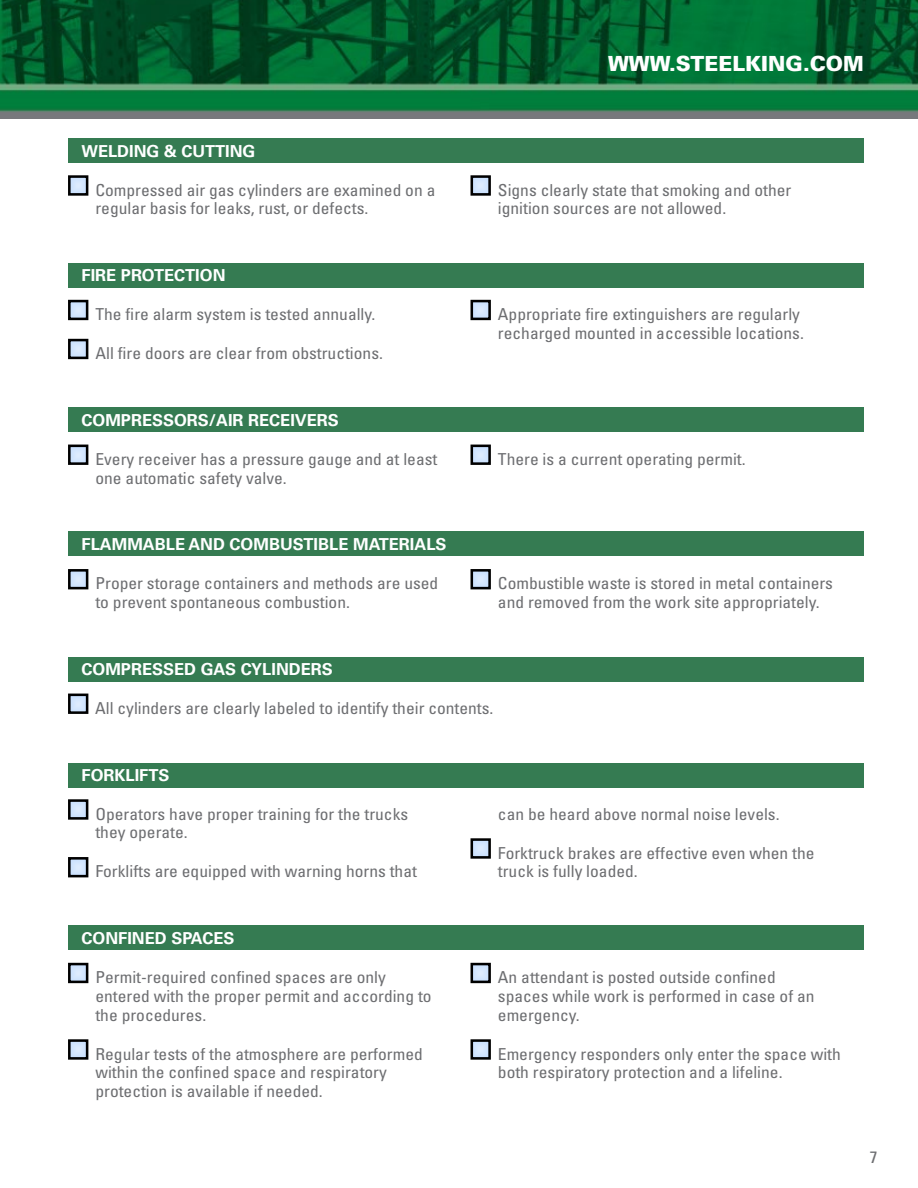
<style>
.page{position:relative;width:918px;height:1188px;background:#fff}
.page>*{position:absolute;margin:0;border:0;box-sizing:border-box;transform-origin:0 0}
.t1{font:900 20.85px "Univers LT Std";color:#fff}
.t2{font:condensed 16.5px/18.8px "Univers LT Std";color:#6d6e71;scale:1.06 1}
.t3{font:700 16.5px "Univers LT Std";color:#fff}
</style>
<div class="page">
<img style="left:0;top:0;width:918px;height:118px">
<div style="left:68px;top:139px;width:796px;height:24px;background:#357b52"></div>
<div style="left:68px;top:531px;width:796px;height:25px;background:#357b52"></div>
<div style="left:68px;top:763px;width:796px;height:25px;background:#357b52"></div>
<div style="left:68px;top:263px;width:796px;height:25px;background:#357b52"></div>
<div style="left:68px;top:657px;width:796px;height:25px;background:#357b52"></div>
<div style="left:68px;top:407px;width:796px;height:25px;background:#357b52"></div>
<div style="left:68px;top:925px;width:796px;height:25px;background:#357b52"></div>
<div style="left:63px;top:170px;width:31px;height:30px;background:#fff;opacity:.85"></div>
<div style="left:68px;top:175px;width:20px;height:21px;border:3px solid #000"></div>
<div style="left:465px;top:170px;width:31px;height:30px;background:#fff;opacity:.85"></div>
<div style="left:471px;top:175px;width:20px;height:21px;border:3px solid #000"></div>
<div style="left:63px;top:294px;width:31px;height:31px;background:#fff;opacity:.85"></div>
<div style="left:68px;top:300px;width:20px;height:20px;border:3px solid #000"></div>
<div style="left:63px;top:333px;width:31px;height:31px;background:#fff;opacity:.85"></div>
<div style="left:68px;top:339px;width:20px;height:20px;border:3px solid #000"></div>
<div style="left:465px;top:294px;width:31px;height:31px;background:#fff;opacity:.85"></div>
<div style="left:471px;top:300px;width:20px;height:20px;border:3px solid #000"></div>
<div style="left:63px;top:439px;width:31px;height:31px;background:#fff;opacity:.85"></div>
<div style="left:68px;top:445px;width:20px;height:20px;border:3px solid #000"></div>
<div style="left:465px;top:439px;width:31px;height:31px;background:#fff;opacity:.85"></div>
<div style="left:471px;top:445px;width:20px;height:20px;border:3px solid #000"></div>
<div style="left:63px;top:564px;width:31px;height:30px;background:#fff;opacity:.85"></div>
<div style="left:68px;top:569px;width:20px;height:20px;border:3px solid #000"></div>
<div style="left:465px;top:564px;width:31px;height:30px;background:#fff;opacity:.85"></div>
<div style="left:471px;top:569px;width:20px;height:20px;border:3px solid #000"></div>
<div style="left:63px;top:688px;width:31px;height:31px;background:#fff;opacity:.85"></div>
<div style="left:68px;top:694px;width:20px;height:20px;border:3px solid #000"></div>
<div style="left:63px;top:794px;width:31px;height:30px;background:#fff;opacity:.85"></div>
<div style="left:68px;top:799px;width:20px;height:21px;border:3px solid #000"></div>
<div style="left:63px;top:852px;width:31px;height:30px;background:#fff;opacity:.85"></div>
<div style="left:68px;top:857px;width:20px;height:20px;border:3px solid #000"></div>
<div style="left:465px;top:833px;width:31px;height:30px;background:#fff;opacity:.85"></div>
<div style="left:471px;top:838px;width:20px;height:21px;border:3px solid #000"></div>
<div style="left:63px;top:957px;width:31px;height:31px;background:#fff;opacity:.85"></div>
<div style="left:68px;top:963px;width:20px;height:20px;border:3px solid #000"></div>
<div style="left:63px;top:1034px;width:31px;height:30px;background:#fff;opacity:.85"></div>
<div style="left:68px;top:1039px;width:20px;height:21px;border:3px solid #000"></div>
<div style="left:465px;top:957px;width:31px;height:31px;background:#fff;opacity:.85"></div>
<div style="left:471px;top:963px;width:20px;height:20px;border:3px solid #000"></div>
<div style="left:465px;top:1034px;width:31px;height:30px;background:#fff;opacity:.85"></div>
<div style="left:471px;top:1039px;width:20px;height:21px;border:3px solid #000"></div>
<p class="t1" style="left:608px;top:50px;width:257px">WWW.STEELKING.COM</p>
<p class="t3" style="left:82px;top:141px;width:175px">WELDING &amp; CUTTING</p>
<p class="t2" style="left:95px;top:180px;width:322px">Compressed air gas cylinders are examined on a regular basis for leaks, rust, or defects.</p>
<p class="t2" style="left:498px;top:180px;width:278px">Signs clearly state that smoking and other ignition sources are not allowed.</p>
<p class="t3" style="left:82px;top:266px;width:146px">FIRE PROTECTION</p>
<p class="t2" style="left:95px;top:305px;width:266px">The fire alarm system is tested annually.</p>
<p class="t2" style="left:95px;top:344px;width:273px">All fire doors are clear from obstructions.</p>
<p class="t2" style="left:498px;top:305px;width:290px">Appropriate fire extinguishers are regularly recharged mounted in accessible locations.</p>
<p class="t3" style="left:82px;top:410px;width:259px">COMPRESSORS/AIR RECEIVERS</p>
<p class="t2" style="left:95px;top:449px;width:324px">Every receiver has a pressure gauge and at least one automatic safety valve.</p>
<p class="t2" style="left:498px;top:449px;width:235px">There is a current operating permit.</p>
<p class="t3" style="left:82px;top:535px;width:367px">FLAMMABLE AND COMBUSTIBLE MATERIALS</p>
<p class="t2" style="left:95px;top:574px;width:325px">Proper storage containers and methods are used to prevent spontaneous combustion.</p>
<p class="t2" style="left:498px;top:574px;width:318px">Combustible waste is stored in metal containers and removed from the work site appropriately.</p>
<p class="t3" style="left:82px;top:659px;width:253px">COMPRESSED GAS CYLINDERS</p>
<p class="t2" style="left:95px;top:698px;width:377px">All cylinders are clearly labeled to identify their contents.</p>
<p class="t3" style="left:82px;top:765px;width:90px">FORKLIFTS</p>
<p class="t2" style="left:95px;top:804px;width:297px">Operators have proper training for the trucks they operate.</p>
<p class="t2" style="left:95px;top:862px;width:305px">Forklifts are equipped with warning horns that</p>
<p class="t3" style="left:82px;top:929px;width:154px">CONFINED SPACES</p>
<p class="t2" style="left:95px;top:968px;width:319px">Permit-required confined spaces are only entered with the proper permit and according to the procedures.</p>
<p class="t2" style="left:95px;top:1044px;width:310px">Regular tests of the atmosphere are performed within the confined space and respiratory protection is available if needed.</p>
<p class="t2" style="left:498px;top:804px;width:267px">can be heard above normal noise levels.</p>
<p class="t2" style="left:498px;top:843px;width:300px">Forktruck brakes are effective even when the truck is fully loaded.</p>
<p class="t2" style="left:498px;top:968px;width:300px">An attendant is posted outside confined spaces while work is performed in case of an emergency.</p>
<p class="t2" style="left:498px;top:1044px;width:325px">Emergency responders only enter the space with both respiratory protection and a lifeline.</p>
<p class="t2" style="left:870px;top:1148px;width:9px">7</p>
</div>
